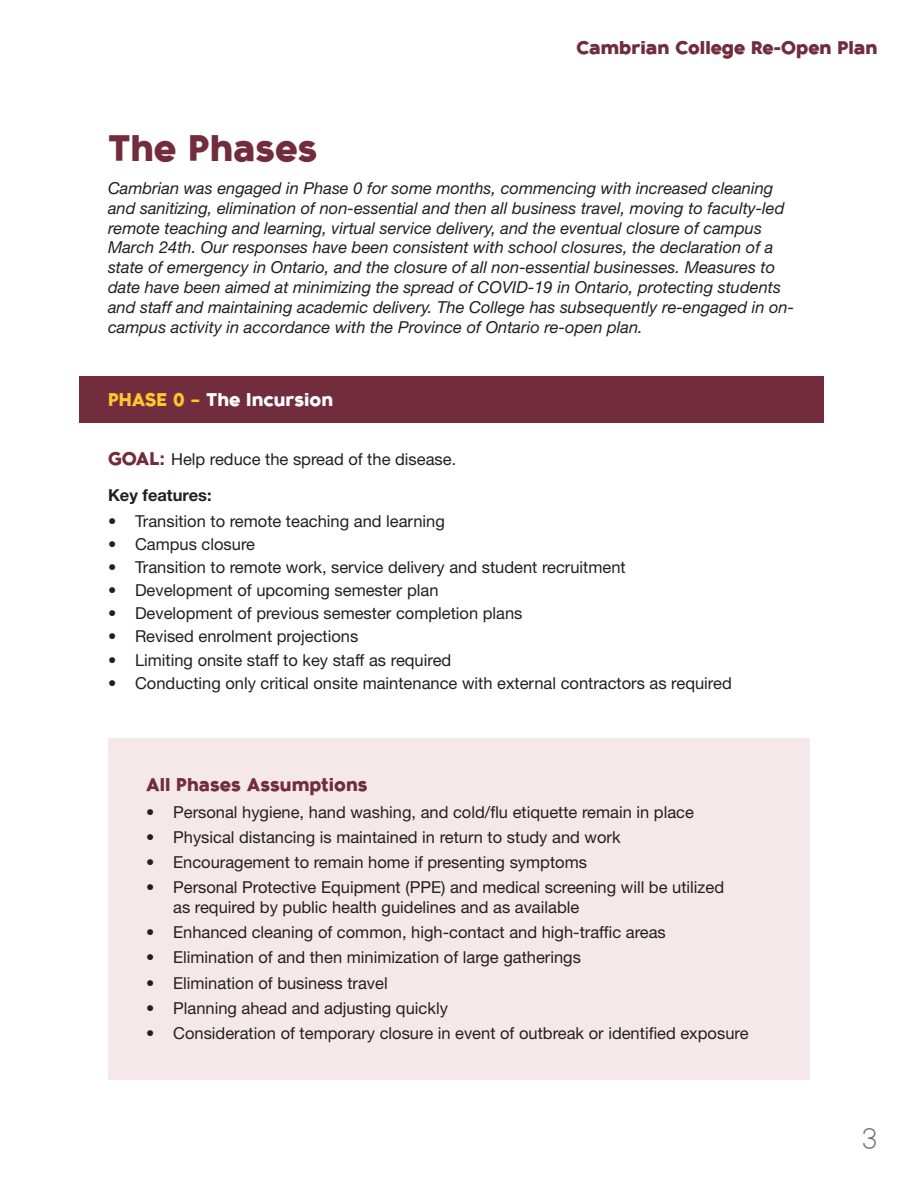
<style>
.page{position:relative;width:918px;height:1188px;background:#fff}
.page>*{position:absolute;margin:0;border:0;box-sizing:border-box;transform-origin:0 0}
.sub{font:900 36px "Bambino New";color:#712d3e}
.t1{font:300 27px "Bambino New";color:#6c6d70}
.t2{font:800 18px "Bambino New";color:#712d3e}
.sub-2{font:900 18px "Bambino New";color:#712d3e}
.sub-3{font:900 18px "Bambino New";color:#fff}
.sub-4{font:16.5px/19.8px "Helvetica Neue LT Std";color:#231f20}
.t3{font:italic 16.5px/19.8px "Helvetica Neue LT Std";color:#231f20}
.t4{font:700 16.5px "Helvetica Neue LT Std";color:#231f20}
.s1{color:#ffc52d}
.s2{font-family:"Bambino New";font-weight:900;font-size:18px;color:#712d3e}
</style>
<div class="page">
<div style="left:108px;top:739px;width:702px;height:341px;background:#f4e8ea"></div>
<div style="left:79px;top:377px;width:745px;height:46px;background:#712d3e"></div>
<p class="t2" style="left:576px;top:31px;width:303px">Cambrian College Re-Open Plan</p>
<p class="sub" style="left:108px;top:115px;width:211px">The Phases</p>
<p class="t3" style="left:108px;top:178px;width:688px">Cambrian was engaged in Phase 0 for some months, commencing with increased cleaning and sanitizing, elimination of non-essential and then all business travel, moving to faculty-led remote teaching and learning, virtual service delivery, and the eventual closure of campus March 24th. Our responses have been consistent with school closures, the declaration of a state of emergency in Ontario, and the closure of all non-essential businesses. Measures to date have been aimed at minimizing the spread of COVID-19 in Ontario, protecting students and staff and maintaining academic delivery. The College has subsequently re-engaged in on&shy;campus activity in accordance with the Province of Ontario re-open plan.</p>
<p class="sub-3" style="left:108px;top:384px;width:227px"><span class="s1">PHASE 0 –</span> The Incursion</p>
<p class="sub-4" style="left:108px;top:449px;width:350px"><span class="s2">GOAL:</span> Help reduce the spread of the disease.</p>
<p class="t4" style="left:108px;top:485px;width:105px">Key features:</p>
<p class="sub-4" style="left:108px;top:511px;width:338px">• Transition to remote teaching and learning</p>
<p class="sub-4" style="left:108px;top:534px;width:149px">• Campus closure</p>
<p class="sub-4" style="left:108px;top:557px;width:519px">• Transition to remote work, service delivery and student recruitment</p>
<p class="sub-4" style="left:108px;top:580px;width:332px">• Development of upcoming semester plan</p>
<p class="sub-4" style="left:108px;top:603px;width:416px">• Development of previous semester completion plans</p>
<p class="sub-4" style="left:108px;top:626px;width:252px">• Revised enrolment projections</p>
<p class="sub-4" style="left:108px;top:650px;width:345px">• Limiting onsite staff to key staff as required</p>
<p class="sub-4" style="left:108px;top:673px;width:625px">• Conducting only critical onsite maintenance with external contractors as required</p>
<p class="sub-2" style="left:146px;top:768px;width:223px">All Phases Assumptions</p>
<p class="sub-4" style="left:146px;top:802px;width:549px">• Personal hygiene, hand washing, and cold/flu etiquette remain in place</p>
<p class="sub-4" style="left:146px;top:827px;width:476px">• Physical distancing is maintained in return to study and work</p>
<p class="sub-4" style="left:146px;top:852px;width:442px">• Encouragement to remain home if presenting symptoms</p>
<p class="sub-4" style="left:173px;top:877px;width:552px;text-indent:-27px">• Personal Protective Equipment (PPE) and medical screening will be utilized as required by public health guidelines and as available</p>
<p class="sub-4" style="left:146px;top:922px;width:521px">• Enhanced cleaning of common, high-contact and high-traffic areas</p>
<p class="sub-4" style="left:146px;top:947px;width:436px">• Elimination of and then minimization of large gatherings</p>
<p class="sub-4" style="left:146px;top:973px;width:243px">• Elimination of business travel</p>
<p class="sub-4" style="left:146px;top:998px;width:303px">• Planning ahead and adjusting quickly</p>
<p class="sub-4" style="left:146px;top:1023px;width:604px">• Consideration of temporary closure in event of outbreak or identified exposure</p>
<h2 class="t1" style="left:862px;top:1115px;width:17px">3</h2>
</div>
